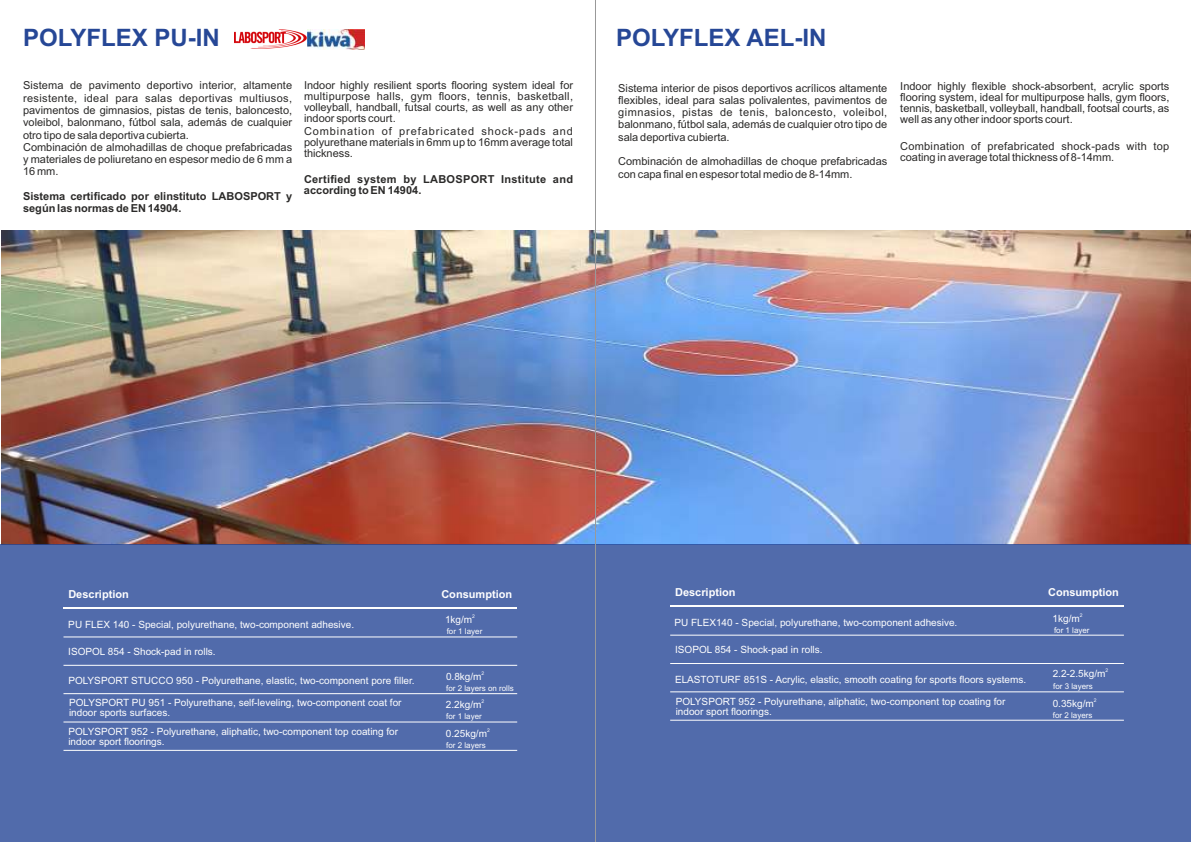
<style>
.page{position:relative;width:1191px;height:842px;background:#fff}
.page>*{position:absolute;margin:0;border:0;box-sizing:border-box;transform-origin:0 0}
.t1{font:700 24px "Arial";color:#264796}
.t2{font:11px/12.3px "Arial";color:#2b2a29;text-align:justify}
.t3{font:11px/11px "Arial";letter-spacing:.025em;color:#2b2a29}
.t4{font:700 11px/12.3px "Arial";color:#2b2a29}
.t5{font:700 11px/11px "Arial";letter-spacing:.025em;color:#2b2a29}
.t6{font:700 11px "Arial";color:#fefefe}
.t7{font:10px/10px "Arial";color:#fefefe}
.t8{font:8px "Arial";color:#fefefe}
.t9{font:5px "Arial";color:#fefefe}
</style>
<div class="page">
<img style="left:1px;top:230px;width:1190px;height:315px">
<div style="left:0;top:545px;width:1191px;height:297px;background:#516bab"></div>
<img style="left:234px;top:29px;width:130px;height:20px">
<hr style="left:63px;top:607px;width:454px;height:2px;background:#fefefe">
<hr style="left:63px;top:637px;width:454px;height:1px;background:#fff">
<hr style="left:63px;top:665px;width:454px;height:1px;background:#fff">
<hr style="left:63px;top:693px;width:454px;height:1px;background:#fff">
<hr style="left:63px;top:722px;width:454px;height:1px;background:#fff">
<hr style="left:63px;top:750px;width:454px;height:1px;background:#fff">
<hr style="left:595px;top:0;width:1px;height:842px;background:#999">
<hr style="left:670px;top:605px;width:453px;height:2px;background:#fefefe">
<hr style="left:670px;top:635px;width:453px;height:1px;background:#fefefe">
<hr style="left:670px;top:663px;width:453px;height:1px;background:#fefefe">
<hr style="left:670px;top:691px;width:453px;height:1px;background:#fefefe">
<hr style="left:670px;top:720px;width:453px;height:1px;background:#fefefe">
<h1 class="t1" style="left:23px;top:28px;width:198px">POLYFLEX PU-IN</h1>
<p class="t2" style="left:23px;top:80px;width:271px;text-align:left">Sistema de pavimento deportivo interior, altamente resistente, ideal para salas deportivas multiusos, pavimentos de gimnasios, pistas de tenis, baloncesto, voleibol, balonmano, fútbol sala, además de cualquier otro tipo de sala deportiva cubierta.<br>Combinación de almohadillas de choque prefabricadas y materiales de poliuretano en espesor medio de 6 mm a 16 mm.</p>
<p class="t4" style="left:23px;top:191px;width:270px">Sistema certificado por elinstituto LABOSPORT y según las normas de EN 14904.</p>
<p class="t2" style="left:304px;top:80px;width:271px;line-height:11px">Indoor highly resilient sports flooring system ideal for multipurpose halls, gym floors, tennis, basketball, volleyball, handball, futsal courts, as well as any other indoor sports court.</p>
<p class="t2" style="left:304px;top:127px;width:270px;line-height:11px">Combination of prefabricated shock-pads and polyurethane materials in 6mm up to 16mm average total thickness.</p>
<p class="t5" style="left:304px;top:175px;width:270px">Certified system by LABOSPORT Institute and according to EN 14904.</p>
<h1 class="t1" style="left:616px;top:28px;width:212px">POLYFLEX AEL-IN</h1>
<p class="t2" style="left:618px;top:83px;width:271px">Sistema interior de pisos deportivos acrílicos altamente flexibles, ideal para salas polivalentes, pavimentos de gimnasios, pistas de tenis, baloncesto, voleibol, balonmano, fútbol sala, además de cualquier otro tipo de sala deportiva cubierta.</p>
<p class="t2" style="left:618px;top:156px;width:270px">Combinación de almohadillas de choque prefabricadas con capa final en espesor total medio de 8-14mm.</p>
<p class="t2" style="left:900px;top:82px;width:270px;line-height:11px">Indoor highly flexible shock-absorbent, acrylic sports flooring system, ideal for multipurpose halls, gym floors, tennis, basketball, volleyball, handball, footsal courts, as well as any other indoor sports court.</p>
<p class="t3" style="left:900px;top:141px;width:270px">Combination of prefabricated shock-pads with top coating in average total thickness of 8-14mm.</p>
<p class="t6" style="left:68px;top:590px;width:62px">Description</p>
<p class="t6" style="left:441px;top:590px;width:72px">Consumption</p>
<p class="t7" style="left:68px;top:620px;width:287px">PU FLEX 140 - Special, polyurethane, two-component adhesive.</p>
<p class="t7" style="left:68px;top:647px;width:149px">ISOPOL 854 - Shock-pad in rolls.</p>
<p class="t7" style="left:68px;top:676px;width:348px">POLYSPORT STUCCO 950 - Polyurethane, elastic, two-component pore filler.</p>
<p class="t9" style="left:472px;top:615px;width:4px">2</p>
<p class="t7" style="left:445px;top:616px;width:29px">1kg/m</p>
<p class="t8" style="left:447px;top:628px;width:37px">for 1 layer</p>
<p class="t9" style="left:481px;top:671px;width:4px">2</p>
<p class="t7" style="left:446px;top:672px;width:37px">0.8kg/m</p>
<p class="t8" style="left:446px;top:685px;width:69px">for 2 layers on rolls</p>
<p class="t8" style="left:446px;top:713px;width:37px">for 1 layer</p>
<p class="t8" style="left:446px;top:742px;width:41px">for 2 layers</p>
<p class="t7" style="left:69px;top:699px;width:334px">POLYSPORT PU 951 - Polyurethane, self-leveling, two-component coat for indoor sports surfaces.</p>
<p class="t9" style="left:481px;top:699px;width:4px">2</p>
<p class="t7" style="left:446px;top:700px;width:37px">2.2kg/m</p>
<p class="t7" style="left:68px;top:727px;width:331px">POLYSPORT 952 - Polyurethane, aliphatic, two-component top coating for indoor sport floorings.</p>
<p class="t9" style="left:487px;top:728px;width:4px">2</p>
<p class="t7" style="left:446px;top:729px;width:43px">0.25kg/m</p>
<p class="t6" style="left:675px;top:588px;width:62px">Description</p>
<p class="t6" style="left:1048px;top:588px;width:72px">Consumption</p>
<p class="t7" style="left:674px;top:618px;width:284px">PU FLEX140 - Special, polyurethane, two-component adhesive.</p>
<p class="t7" style="left:675px;top:646px;width:149px">ISOPOL 854 - Shock-pad in rolls.</p>
<p class="t7" style="left:675px;top:676px;width:353px">ELASTOTURF 851S - Acrylic, elastic, smooth coating for sports floors systems.</p>
<p class="t9" style="left:1079px;top:613px;width:4px">2</p>
<p class="t7" style="left:1052px;top:615px;width:29px">1kg/m</p>
<p class="t8" style="left:1054px;top:627px;width:37px">for 1 layer</p>
<p class="t9" style="left:1105px;top:668px;width:4px">2</p>
<p class="t7" style="left:1052px;top:669px;width:54px">2.2-2.5kg/m</p>
<p class="t8" style="left:1053px;top:683px;width:41px">for 3 layers</p>
<p class="t7" style="left:675px;top:697px;width:331px">POLYSPORT 952 - Polyurethane, aliphatic, two-component top coating for indoor sport floorings.</p>
<p class="t9" style="left:1093px;top:699px;width:4px">2</p>
<p class="t7" style="left:1052px;top:700px;width:43px">0.35kg/m</p>
<p class="t8" style="left:1053px;top:712px;width:41px">for 2 layers</p>
</div>
